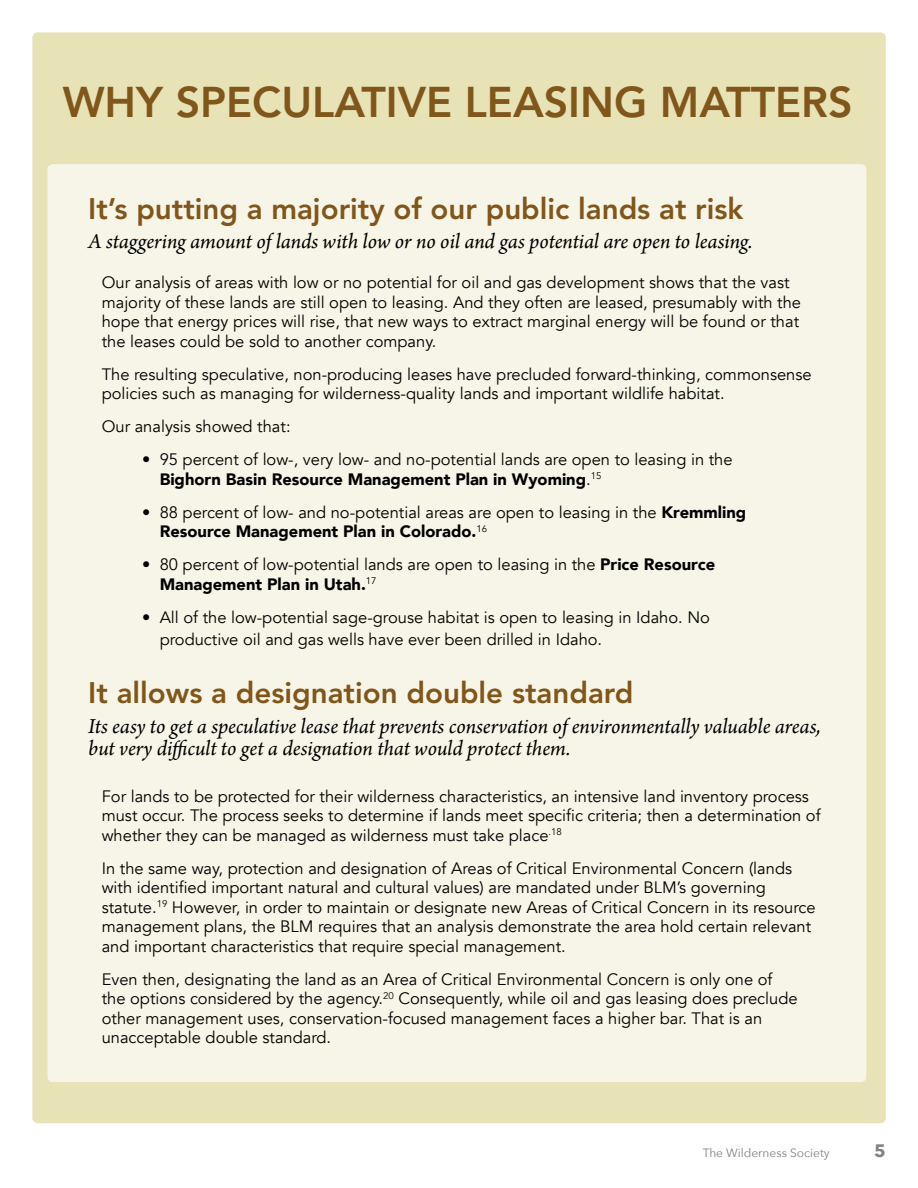
<style>
.page{position:relative;width:918px;height:1188px;background:#fff}
.page>*{position:absolute;margin:0;border:0;box-sizing:border-box;transform-origin:0 0}
.t1{font:800 42.6px "Avenir LT";color:#80561b}
.t2{font:800 29.55px "Avenir LT";color:#80561b}
.t3{font:italic 22.5px/22.5px "Arno Pro";letter-spacing:-.005em;color:#000}
.t4{font:700 18px "Avenir Next";color:#808285}
.t5{font:16.5px/19.5px "Avenir";color:#000}
.t6{font:12px "Avenir Next";color:#808285}
.s1{font-weight:900}
</style>
<div class="page">
<div style="left:32px;top:32px;width:854px;height:1091px;background:#e8e2b7;border-radius:5px"></div>
<div style="left:48px;top:164px;width:818px;height:918px;background:#f7f5e8;border-radius:5px"></div>
<h1 class="t1" style="left:63px;top:77px;width:791px">WHY SPECULATIVE LEASING MATTERS</h1>
<h2 class="t2" style="left:88px;top:191px;width:657px">It’s putting a majority of our public lands at risk</h2>
<h3 class="t3" style="left:88px;top:232px;width:666px">A staggering amount of lands with low or no oil and gas potential are open to leasing.</h3>
<p class="t5" style="left:102px;top:273px;width:701px">Our analysis of areas with low or no potential for oil and gas development shows that the vast majority of these lands are still open to leasing. And they often are leased, presumably with the hope that energy prices will rise, that new ways to extract marginal energy will be found or that the leases could be sold to another company.</p>
<p class="t5" style="left:102px;top:365px;width:711px">The resulting speculative, non-producing leases have precluded forward-thinking, commonsense policies such as managing for wilderness-quality lands and important wildlife habitat.</p>
<p class="t5" style="left:102px;top:417px;width:190px">Our analysis showed that:</p>
<p class="t5" style="left:160px;top:450px;width:574px;text-indent:-17px">• 95 percent of low-, very low- and no-potential lands are open to leasing in the<br><span class="s1">Bighorn Basin Resource Management Plan in Wyoming</span>.<sup>15</sup></p>
<p class="t5" style="left:160px;top:503px;width:588px;text-indent:-17px">• 88 percent of low- and no-potential areas are open to leasing in the <span class="s1">Kremmling<br>Resource Management Plan in Colorado.</span><sup>16</sup></p>
<p class="t5" style="left:160px;top:555px;width:557px;text-indent:-17px">• 80 percent of low-potential lands are open to leasing in the <span class="s1">Price Resource<br>Management Plan in Utah.</span><sup>17</sup></p>
<p class="t5" style="left:160px;top:606px;width:552px;line-height:22.5px;text-indent:-17px">• All of the low-potential sage-grouse habitat is open to leasing in Idaho. No productive oil and gas wells have ever been drilled in Idaho.</p>
<h2 class="t2" style="left:88px;top:676px;width:547px">It allows a designation double standard</h2>
<h3 class="t3" style="left:88px;top:716px;width:734px">Its easy to get a speculative lease that prevents conservation of environmentally valuable areas, but very difficult to get a designation that would protect them.</h3>
<p class="t5" style="left:102px;top:786px;width:720px">For lands to be protected for their wilderness characteristics, an intensive land inventory process must occur. The process seeks to determine if lands meet specific criteria; then a determination of whether they can be managed as wilderness must take place<sup>.18</sup></p>
<p class="t5" style="left:102px;top:858px;width:715px">In the same way, protection and designation of Areas of Critical Environmental Concern (lands with identified important natural and cultural values) are mandated under BLM’s governing statute.<sup>19</sup> However, in order to maintain or designate new Areas of Critical Concern in its resource management plans, the BLM requires that an analysis demonstrate the area hold certain relevant and important characteristics that require special management.</p>
<p class="t5" style="left:102px;top:969px;width:697px">Even then, designating the land as an Area of Critical Environmental Concern is only one of the options considered by the agency.<sup>20</sup> Consequently, while oil and gas leasing does preclude other management uses, conservation-focused management faces a higher bar. That is an unacceptable double standard.</p>
<p class="t6" style="left:703px;top:1143px;width:128px">The Wilderness Society</p>
<p class="t4" style="left:874px;top:1135px;width:13px">5</p>
</div>
